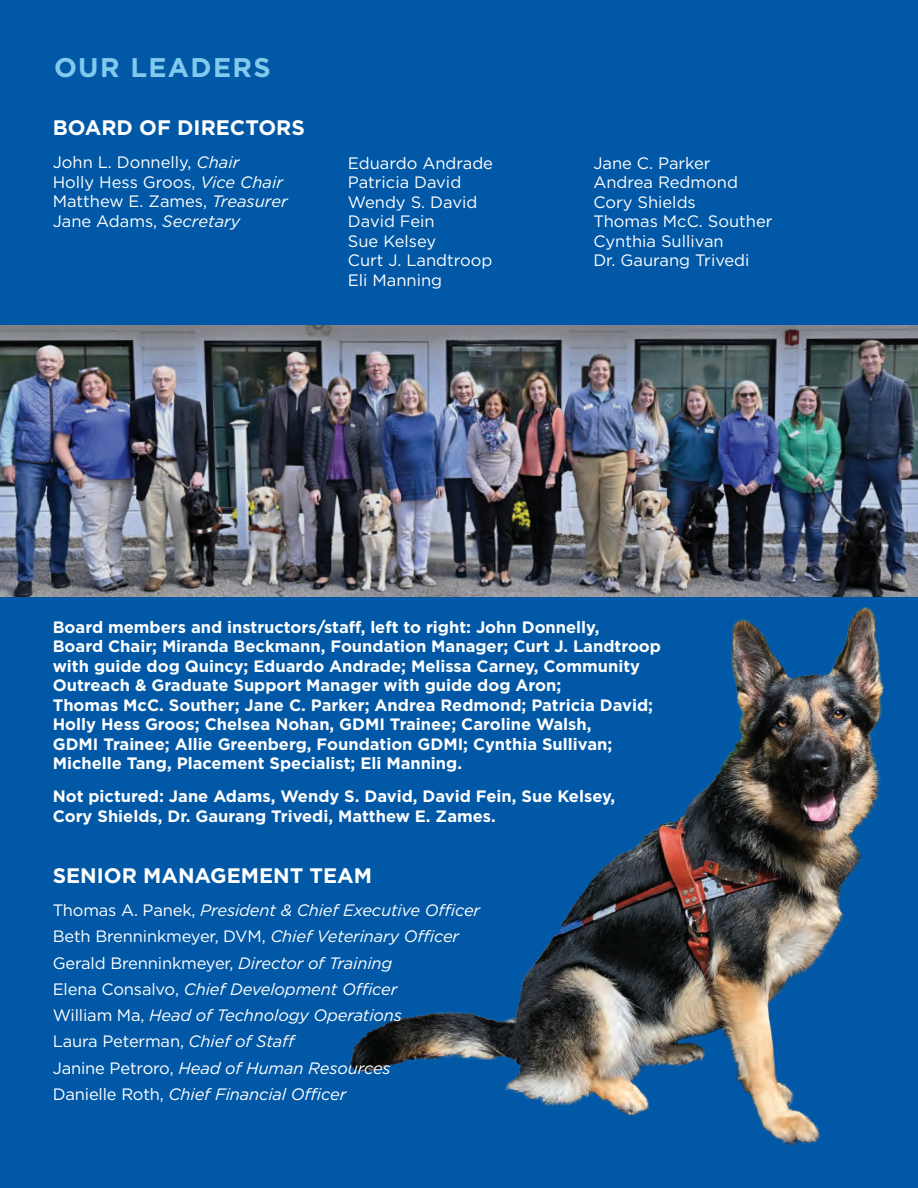
<style>
.page{position:relative;width:918px;height:1188px;background:#0158a6}
.page>*{position:absolute;margin:0;border:0;box-sizing:border-box;transform-origin:0 0}
.t1{font:700 27px "Gotham";letter-spacing:.05em;color:#81caec}
.t2{font:700 21px "Gotham";color:#fff}
.t3{font:700 16.5px/19.5px "Gotham";color:#fff}
.t4{font:16.5px "Gotham";color:#fff}
.t5{font:italic 16.5px "Gotham";letter-spacing:-.01em;color:#fff}
.s1{font-style:italic}
.s2{font-style:normal}
</style>
<div class="page">
<img style="left:0;top:325px;width:918px;height:272px">
<img style="left:333px;top:577px;width:585px;height:569px">
<h2 class="t1" style="left:54px;top:49px;width:218px">OUR LEADERS</h2>
<h3 class="t2" style="left:53px;top:114px;width:254px">BOARD OF DIRECTORS</h3>
<p class="t4" style="left:53px;top:152px;width:188px">John L. Donnelly, <span class="s1">Chair</span></p>
<p class="t4" style="left:53px;top:171px;width:232px">Holly Hess Groos, <span class="s1">Vice Chair</span></p>
<p class="t4" style="left:53px;top:191px;width:237px">Matthew E. Zames, <span class="s1">Treasurer</span></p>
<p class="t4" style="left:53px;top:210px;width:189px">Jane Adams, <span class="s1">Secretary</span></p>
<p class="t4" style="left:348px;top:152px;width:147px">Eduardo Andrade</p>
<p class="t4" style="left:348px;top:172px;width:115px">Patricia David</p>
<p class="t4" style="left:348px;top:191px;width:131px">Wendy S. David</p>
<p class="t4" style="left:348px;top:211px;width:88px">David Fein</p>
<p class="t4" style="left:348px;top:230px;width:90px">Sue Kelsey</p>
<p class="t4" style="left:348px;top:250px;width:146px">Curt J. Landtroop</p>
<p class="t4" style="left:348px;top:269px;width:96px">Eli Manning</p>
<p class="t4" style="left:593px;top:152px;width:119px">Jane C. Parker</p>
<p class="t4" style="left:593px;top:172px;width:146px">Andrea Redmond</p>
<p class="t4" style="left:593px;top:191px;width:104px">Cory Shields</p>
<p class="t4" style="left:593px;top:211px;width:181px">Thomas McC. Souther</p>
<p class="t4" style="left:593px;top:230px;width:132px">Cynthia Sullivan</p>
<p class="t4" style="left:593px;top:250px;width:158px">Dr. Gaurang Trivedi</p>
<p class="t3" style="left:53px;top:617px;width:610px">Board members and instructors/staff, left to right: John Donnelly,<br>Board Chair; Miranda Beckmann, Foundation Manager; Curt J. Landtroop with guide dog Quincy; Eduardo Andrade; Melissa Carney, Community Outreach &amp; Graduate Support Manager with guide dog Aron;<br>Thomas McC. Souther; Jane C. Parker; Andrea Redmond; Patricia David; Holly Hess Groos; Chelsea Nohan, GDMI Trainee; Caroline Walsh,<br>GDMI Trainee; Allie Greenberg, Foundation GDMI; Cynthia Sullivan; Michelle Tang, Placement Specialist; Eli Manning.</p>
<p class="t3" style="left:53px;top:787px;width:564px">Not pictured: Jane Adams, Wendy S. David, David Fein, Sue Kelsey,<br>Cory Shields, Dr. Gaurang Trivedi, Matthew E. Zames.</p>
<h3 class="t2" style="left:53px;top:862px;width:321px">SENIOR MANAGEMENT TEAM</h3>
<p class="t5" style="left:53px;top:900px;width:429px"><span class="s2">Thomas A. Panek,</span> President &amp; Chief Executive Officer</p>
<p class="t4" style="left:53px;top:926px;width:408px">Beth Brenninkmeyer, DVM, <span class="s1">Chief Veterinary Officer</span></p>
<p class="t4" style="left:53px;top:952px;width:341px">Gerald Brenninkmeyer, <span class="s1">Director of Training</span></p>
<p class="t5" style="left:53px;top:978px;width:346px"><span class="s2">Elena Consalvo,</span> Chief Development Officer</p>
<p class="t5" style="left:53px;top:1005px;width:351px"><span class="s2">William Ma,</span> Head of Technology Operations</p>
<p class="t4" style="left:53px;top:1031px;width:245px">Laura Peterman, <span class="s1">Chief of Staff</span></p>
<p class="t5" style="left:53px;top:1057px;width:340px"><span class="s2">Janine Petroro,</span> Head of Human Resources</p>
<p class="t5" style="left:53px;top:1083px;width:295px"><span class="s2">Danielle Roth,</span> Chief Financial Officer</p>
</div>
